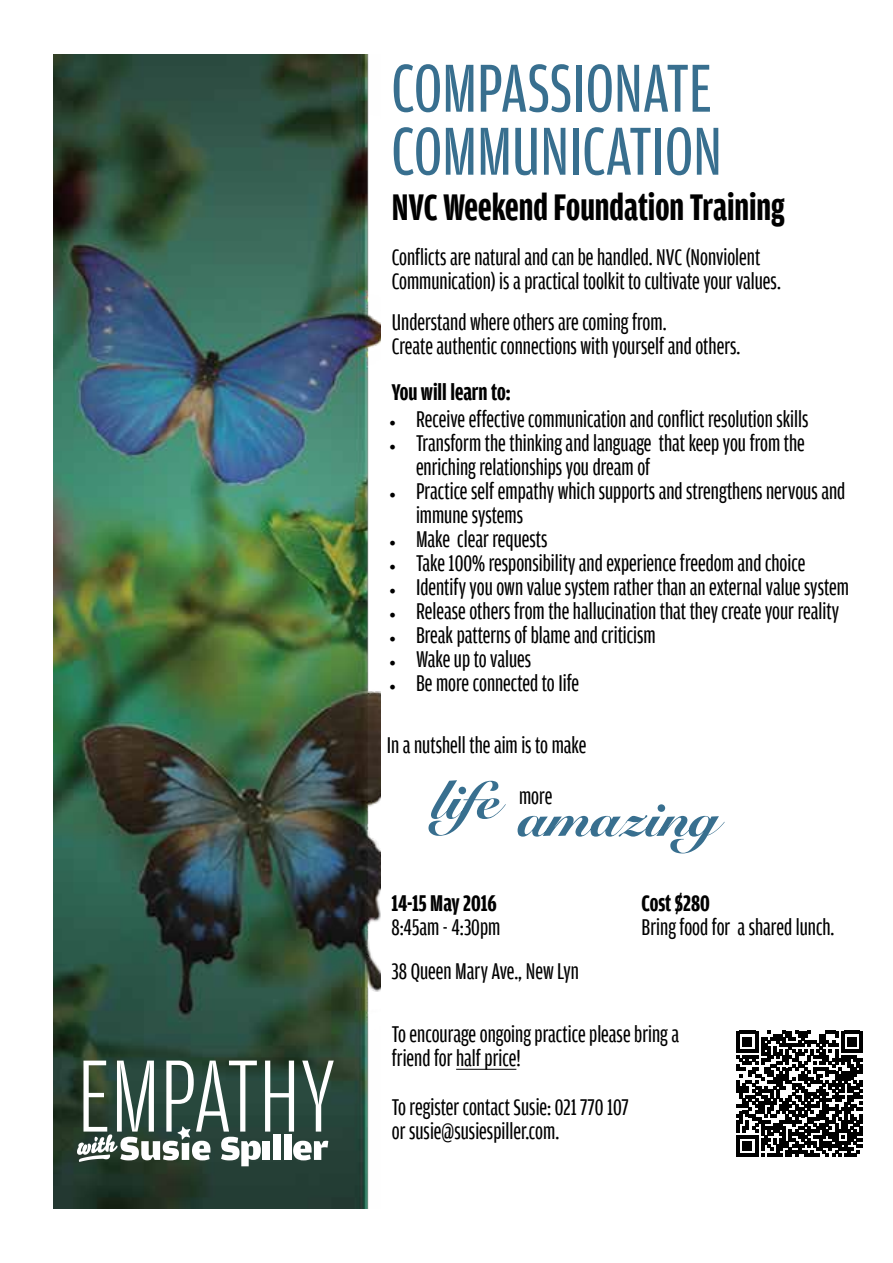
<style>
.page{position:relative;width:893px;height:1263px;background:#fff}
.page>*{position:absolute;margin:0;border:0;box-sizing:border-box;transform-origin:0 0}
.t1{font:72px/63px "Amplitude Comp";color:#386f8f}
.t2{font:700 39px "Amplitude Comp";color:#000}
.t3{font:24px/24px "Amplitude Comp";color:#000}
.t4{font:700 24px "Amplitude Comp";color:#000}
.s1{font-family:"Minion Pro";font-size:18px}
</style>
<div class="page">
<img style="left:53px;top:54px;width:328px;height:1155px">
<hr style="left:456px;top:1069px;width:60px;height:1px;background:#000">
<svg style="left:428px;top:780px;width:78px;height:56px"></svg>
<svg style="left:518px;top:804px;width:207px;height:49px"></svg>
<svg style="left:77px;top:1060px;width:257px;height:106px"></svg>
<svg style="left:737px;top:1031px;width:126px;height:126px"></svg>
<h1 class="t1" style="left:391px;top:57px;width:332px">COMPASSIONATE<br>COMMUNICATION</h1>
<h2 class="t2" style="left:392px;top:186px;width:394px">NVC Weekend Foundation Training</h2>
<p class="t3" style="left:392px;top:246px;width:391px">Conflicts are natural and can be handled. NVC (Nonviolent<br>Communication) is a practical toolkit to cultivate your values.</p>
<p class="t3" style="left:392px;top:310px;width:350px">Understand where others are coming from.<br>Create authentic connections with yourself and others.</p>
<p class="t4" style="left:391px;top:379px;width:121px">You will learn to:</p>
<p class="t3" style="left:389px;top:407px;width:421px"><span class="s1">•</span> Receive effective communication and conflict resolution skills</p>
<p class="t3" style="left:416px;top:431px;width:390px;text-indent:-27px"><span class="s1">•</span> Transform the thinking and language that keep you from the enriching relationships you dream of</p>
<p class="t3" style="left:416px;top:479px;width:431px;text-indent:-27px"><span class="s1">•</span> Practice self empathy which supports and strengthens nervous and immune systems</p>
<p class="t3" style="left:389px;top:527px;width:160px"><span class="s1">•</span> Make clear requests</p>
<p class="t3" style="left:389px;top:551px;width:418px"><span class="s1">•</span> Take 100% responsibility and experience freedom and choice</p>
<p class="t3" style="left:389px;top:575px;width:461px"><span class="s1">•</span> Identify you own value system rather than an external value system</p>
<p class="t3" style="left:389px;top:599px;width:452px"><span class="s1">•</span> Release others from the hallucination that they create your reality</p>
<p class="t3" style="left:389px;top:623px;width:268px"><span class="s1">•</span> Break patterns of blame and criticism</p>
<p class="t3" style="left:389px;top:647px;width:144px"><span class="s1">•</span> Wake up to values</p>
<p class="t3" style="left:389px;top:671px;width:192px"><span class="s1">•</span> Be more connected to Iife</p>
<p class="t3" style="left:519px;top:720px;width:69px;line-height:51.2px;text-indent:-132px">In a nutshell the aim is to make more</p>
<p class="t4" style="left:391px;top:890px;width:107px">14-15 May 2016</p>
<p class="t3" style="left:391px;top:915px;width:110px">8:45am - 4:30pm</p>
<p class="t3" style="left:391px;top:959px;width:189px">38 Queen Mary Ave., New Lyn</p>
<p class="t4" style="left:642px;top:890px;width:70px">Cost $280</p>
<p class="t3" style="left:642px;top:915px;width:194px">Bring food for a shared lunch.</p>
<p class="t3" style="left:392px;top:1022px;width:289px">To encourage ongoing practice please bring a friend for half price!</p>
<p class="t3" style="left:392px;top:1095px;width:238px">To register contact Susie: 021 770 107 or susie@susiespiller.com.</p>
</div>
